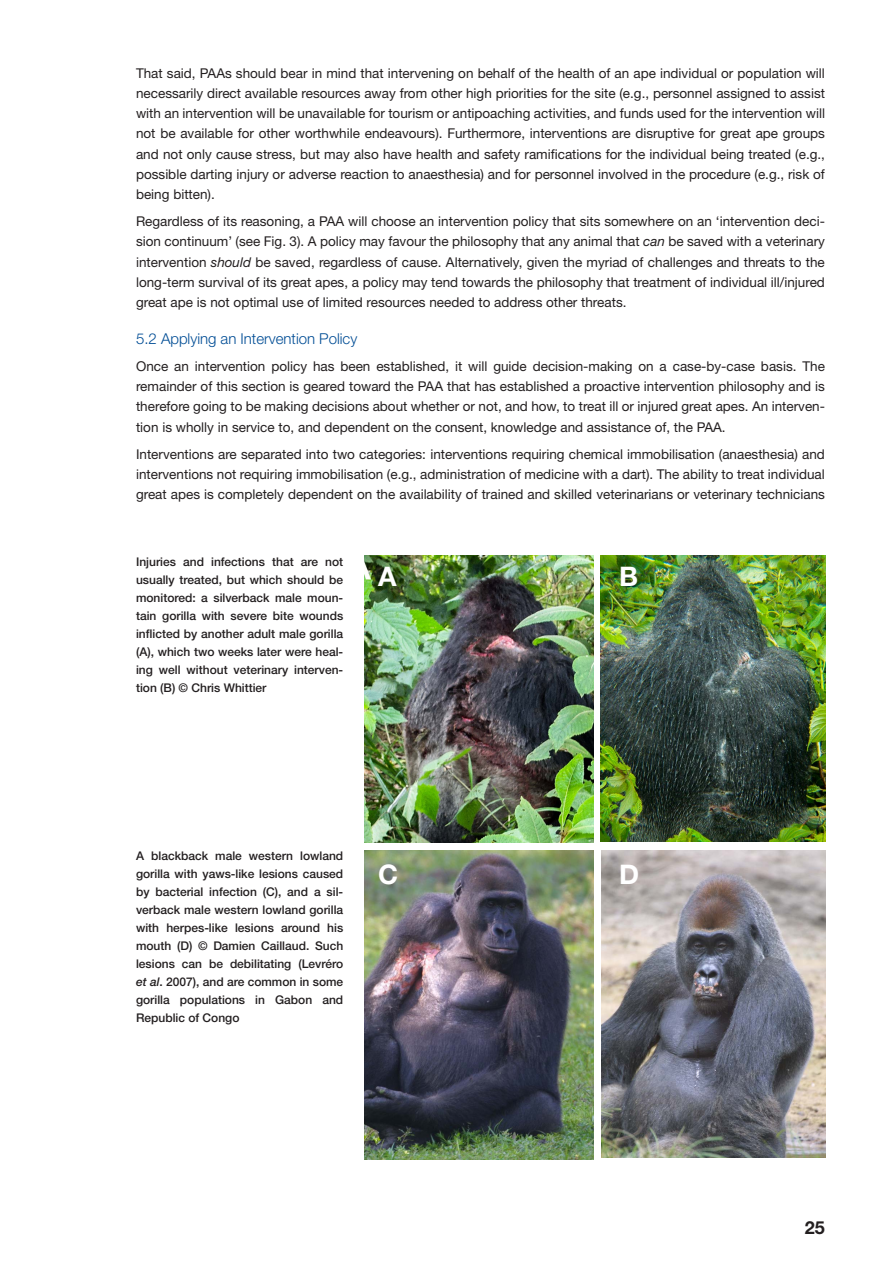
<style>
.page{position:relative;width:893px;height:1263px;background:#fff}
.page>*{position:absolute;margin:0;border:0;box-sizing:border-box;transform-origin:0 0}
.Heading_2{font:700 27px "Helvetica Neue LT Std";color:#fff}
.t1{font:700 18px "Helvetica Neue LT Std";color:#231f20}
.Heading_2-2{font:300 15px "Helvetica Neue LT Std";color:#014d95}
.text{font:13.5px/20.2px "Helvetica Neue LT Std";color:#231f20;text-align:justify}
.figure___table_capti{font:500 12px/18px "Helvetica Neue LT Std";color:#231f20;text-align:justify}
.s1{font-style:italic}
</style>
<div class="page">
<img style="left:365px;top:556px;width:229px;height:287px">
<img style="left:365px;top:850px;width:229px;height:309px">
<img style="left:601px;top:556px;width:225px;height:286px">
<img style="left:601px;top:851px;width:225px;height:307px">
<p class="text" style="left:136px;top:63px;width:690px">That said, PAAs should bear in mind that intervening on behalf of the health of an ape individual or population will necessarily direct available resources away from other high priorities for the site (e.g., personnel assigned to assist with an intervention will be unavailable for tourism or antipoaching activities, and funds used for the intervention will not be available for other worthwhile endeavours). Furthermore, interventions are disruptive for great ape groups and not only cause stress, but may also have health and safety ramifications for the individual being treated (e.g., possible darting injury or adverse reaction to anaesthesia) and for personnel involved in the procedure (e.g., risk of being bitten).</p>
<p class="text" style="left:136px;top:211px;width:690px">Regardless of its reasoning, a PAA will choose an intervention policy that sits somewhere on an ‘intervention deci&shy;sion continuum’ (see Fig. 3). A policy may favour the philosophy that any animal that <span class="s1">can</span> be saved with a veterinary intervention <span class="s1">should</span> be saved, regardless of cause. Alternatively, given the myriad of challenges and threats to the long-term survival of its great apes, a policy may tend towards the philosophy that treatment of individual ill/injured great ape is not optimal use of limited resources needed to address other threats.</p>
<p class="Heading_2-2" style="left:136px;top:329px;width:223px">5.2 Applying an Intervention Policy</p>
<p class="text" style="left:136px;top:356px;width:690px">Once an intervention policy has been established, it will guide decision-making on a case-by-case basis. The remainder of this section is geared toward the PAA that has established a proactive intervention philosophy and is therefore going to be making decisions about whether or not, and how, to treat ill or injured great apes. An interven&shy;tion is wholly in service to, and dependent on the consent, knowledge and assistance of, the PAA.</p>
<p class="text" style="left:136px;top:444px;width:690px">Interventions are separated into two categories: interventions requiring chemical immobilisation (anaesthesia) and interventions not requiring immobilisation (e.g., administration of medicine with a dart). The ability to treat individual great apes is completely dependent on the availability of trained and skilled veterinarians or veterinary technicians</p>
<p class="figure___table_capti" style="left:136px;top:552px;width:209px">Injuries and infections that are not usually treated, but which should be monitored: a silverback male moun&shy;tain gorilla with severe bite wounds inflicted by another adult male gorilla (A), which two weeks later were heal&shy;ing well without veterinary interven&shy;tion (B) © Chris Whittier</p>
<p class="Heading_2" style="left:378px;top:560px;width:20px">A</p>
<p class="figure___table_capti" style="left:136px;top:846px;width:209px">A blackback male western lowland gorilla with yaws-like lesions caused by bacterial infection (C), and a sil&shy;verback male western lowland gorilla with herpes-like lesions around his mouth (D) © Damien Caillaud. Such lesions can be debilitating (Levréro <span class="s1">et al</span>. 2007), and are common in some gorilla populations in Gabon and Republic of Congo</p>
<p class="Heading_2" style="left:378px;top:857px;width:22px">C</p>
<p class="Heading_2" style="left:619px;top:560px;width:21px">B</p>
<p class="Heading_2" style="left:619px;top:857px;width:22px">D</p>
<h2 class="t1" style="left:805px;top:1216px;width:22px">25</h2>
</div>
